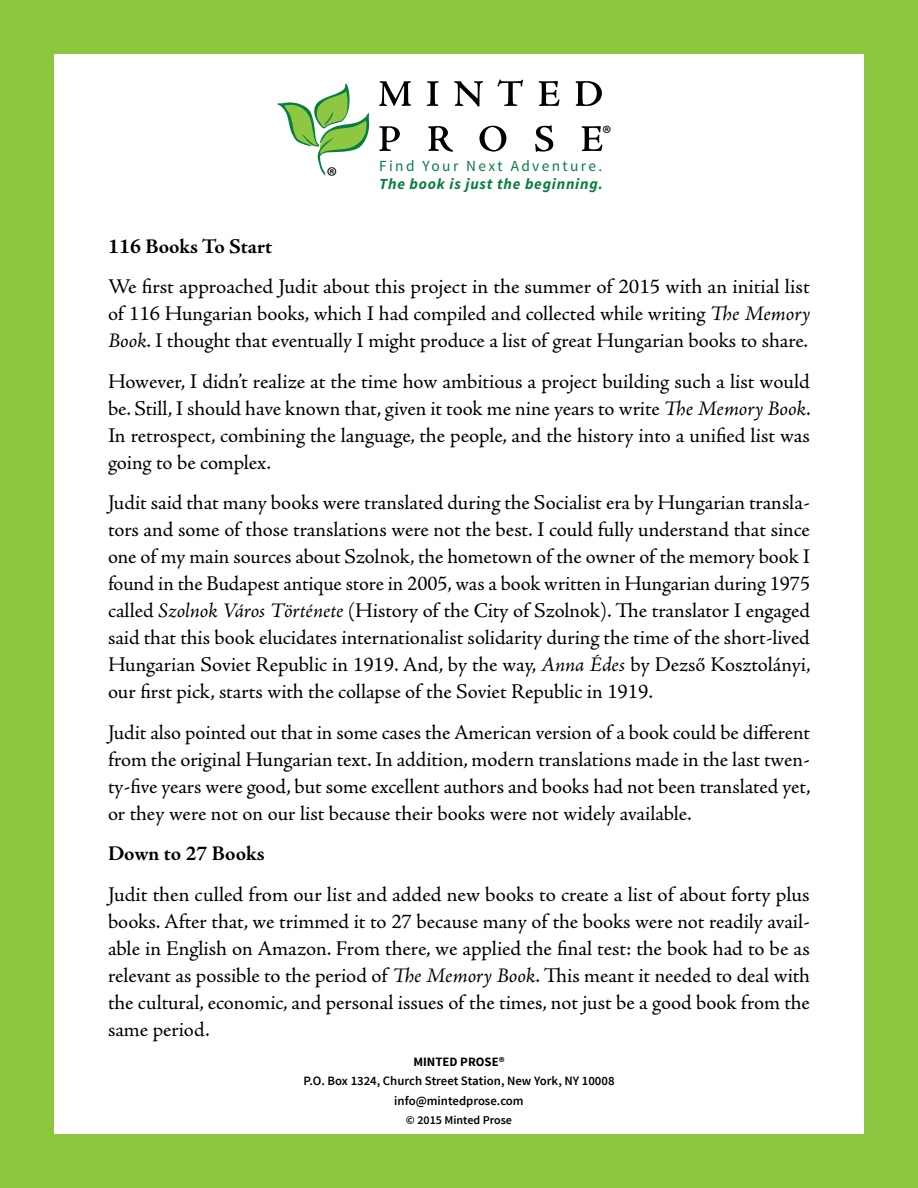
<style>
.page{position:relative;width:918px;height:1188px;background:#8dc63f}
.page>*{position:absolute;margin:0;border:0;box-sizing:border-box;transform-origin:0 0}
.t1{font:25.95px "Myriad Pro";color:#000}
.t2{font:22.5px "Myriad Pro";color:#000}
.t3{font:21px/27px "Adobe Jenson Pro";letter-spacing:-.005em;color:#000;text-align:justify}
.t4{font:700 21px "Adobe Jenson Pro";color:#000}
.t5{font:italic 700 15.45px "Source Sans Pro";letter-spacing:.05em;color:#077e40}
.t6{font:15.45px "Source Sans Pro";letter-spacing:.155em;color:#077e40}
.t7{font:600 12.75px/19.5px "Source Sans Pro";color:#000;text-align:center}
.t8{font:700 12.75px "Source Sans Pro";color:#000}
.t9{font:600 12px "Source Sans Pro";color:#000}
.s1{font-style:italic}
</style>
<div class="page">
<div style="left:54px;top:54px;width:810px;height:1080px;background:#fff"></div>
<svg style="left:379px;top:125px;width:223px;height:27px"></svg>
<svg style="left:379px;top:80px;width:223px;height:27px"></svg>
<svg style="left:277px;top:83px;width:93px;height:92px"></svg>
<p class="t1" style="left:326px;top:160px;width:12px">®</p>
<p class="t2" style="left:602px;top:119px;width:11px">®</p>
<p class="t6" style="left:379px;top:157px;width:225px">Find Your Next Adventure.</p>
<p class="t5" style="left:379px;top:174px;width:225px">The book is just the beginning.</p>
<p class="t4" style="left:108px;top:234px;width:166px">116 Books To Start</p>
<p class="t3" style="left:108px;top:274px;width:704px">We first approached Judit about this project in the summer of 2015 with an initial list of 116 Hungarian books, which I had compiled and collected while writing <span class="s1">The Memory Book</span>. I thought that eventually I might produce a list of great Hungarian books to share.</p>
<p class="t3" style="left:108px;top:368px;width:704px">However, I didn’t realize at the time how ambitious a project building such a list would be. Still, I should have known that, given it took me nine years to write <span class="s1">The Memory Book</span>.<br>In retrospect, combining the language, the people, and the history into a unified list was going to be complex.</p>
<p class="t3" style="left:108px;top:490px;width:704px">Judit said that many books were translated during the Socialist era by Hungarian transla&shy;tors and some of those translations were not the best. I could fully understand that since one of my main sources about Szolnok, the hometown of the owner of the memory book I found in the Budapest antique store in 2005, was a book written in Hungarian during 1975 called <span class="s1">Szolnok Város Története</span> (History of the City of Szolnok). The translator I engaged said that this book elucidates internationalist solidarity during the time of the short-lived Hungarian Soviet Republic in 1919. And, by the way, <span class="s1">Anna Édes</span> by Dezső Kosztolányi, our first pick, starts with the collapse of the Soviet Republic in 1919.</p>
<p class="t3" style="left:108px;top:719px;width:704px">Judit also pointed out that in some cases the American version of a book could be different from the original Hungarian text. In addition, modern translations made in the last twen&shy;ty-five years were good, but some excellent authors and books had not been translated yet, or they were not on our list because their books were not widely available.</p>
<p class="t4" style="left:108px;top:842px;width:158px">Down to 27 Books</p>
<p class="t3" style="left:108px;top:881px;width:704px">Judit then culled from our list and added new books to create a list of about forty plus books. After that, we trimmed it to 27 because many of the books were not readily avail&shy;able in English on Amazon. From there, we applied the final test: the book had to be as relevant as possible to the period of <span class="s1">The Memory Book</span>. This meant it needed to deal with the cultural, economic, and personal issues of the times, not just be a good book from the same period.</p>
<p class="t8" style="left:413px;top:1054px;width:93px">MINTED PROSE®</p>
<p class="t7" style="left:303px;top:1072px;width:313px">P.O. Box 1324, Church Street Station, New York, NY 10008 info@mintedprose.com</p>
<p class="t9" style="left:406px;top:1113px;width:108px">© 2015 Minted Prose</p>
</div>
